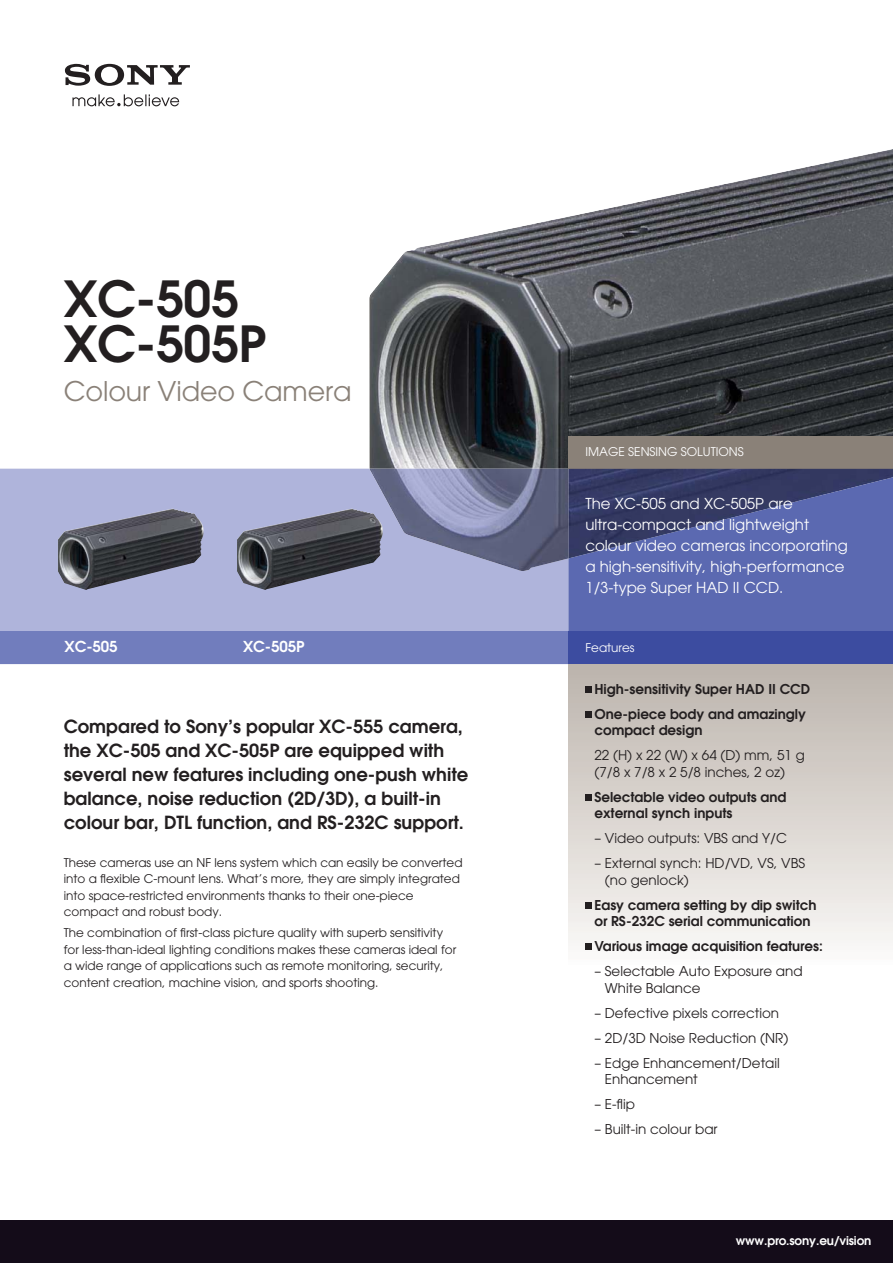
<style>
.page{position:relative;width:893px;height:1263px;background:#fff}
.page>*{position:absolute;margin:0;border:0;box-sizing:border-box;transform-origin:0 0}
.t1{font:600 49.5px/45px "Avant Garde";letter-spacing:-.005em;color:#231f20}
.t2{font:27px "Avant Garde";letter-spacing:-.005em;color:#8a8178}
.t3{font:600 18px/24px "Avant Garde";color:#231f20}
.t4{font:15px/21px "Avant Garde";color:#fff}
.t5{font:600 15px "Avant Garde";letter-spacing:-.005em;color:#fff}
.t6{font:13.5px/16.5px "Avant Garde";color:#231f20}
.t7{font:600 13.5px/16.5px "Avant Garde";color:#231f20}
.t8{font:12px/16.5px "Avant Garde";color:#231f20}
.t9{font:12px "Avant Garde";color:#fff}
.t10{font:600 12px "Avant Garde";letter-spacing:-.01em;color:#fff}
</style>
<div class="page">
<img style="left:369px;top:149px;width:524px;height:320px">
<svg style="left:0;top:469px;width:568px;height:163px;background:#a0a5cb"></svg>
<div style="left:568px;top:436px;width:325px;height:33px;background:#8a8178"></div>
<svg style="left:568px;top:664px;width:325px;height:1px"></svg>
<div style="left:568px;top:558px;width:325px;height:74px;background:#5b69b1"></div>
<img style="left:568px;top:469px;width:325px;height:89px">
<div style="left:0;top:632px;width:568px;height:32px;background:#717dbd"></div>
<div style="left:0;top:1220px;width:893px;height:43px;background:#140c19"></div>
<svg style="left:72px;top:94px;width:107px;height:12px"></svg>
<svg style="left:65px;top:64px;width:125px;height:22px"></svg>
<div style="left:568px;top:632px;width:325px;height:32px;background:#3c4ca0"></div>
<div style="left:568px;top:665px;width:325px;height:306px;background:linear-gradient(to bottom,#bbb3ab,#fcfbfa)"></div>
<div style="left:585px;top:686px;width:7px;height:6px;background:#231f20"></div>
<div style="left:585px;top:711px;width:7px;height:6px;background:#231f20"></div>
<div style="left:585px;top:794px;width:7px;height:6px;background:#231f20"></div>
<div style="left:585px;top:902px;width:7px;height:6px;background:#231f20"></div>
<div style="left:585px;top:944px;width:7px;height:6px;background:#231f20"></div>
<img style="left:58px;top:509px;width:146px;height:81px">
<img style="left:237px;top:509px;width:146px;height:81px">
<h1 class="t1" style="left:64px;top:281px;width:204px">XC-505<br>XC-505P</h1>
<h2 class="t2" style="left:64px;top:381px;width:289px">Colour Video Camera</h2>
<p class="t5" style="left:65px;top:641px;width:55px">XC-505</p>
<p class="t5" style="left:243px;top:641px;width:63px">XC-505P</p>
<h3 class="t3" style="left:64px;top:716px;width:406px">Compared to Sony’s popular XC-555 camera, the XC-505 and XC-505P are equipped with several new features including one-push white balance, noise reduction (2D/3D), a built-in colour bar, DTL function, and RS-232C support.</h3>
<p class="t8" style="left:64px;top:855px;width:400px">These cameras use an NF lens system which can easily be converted into a flexible C-mount lens. What’s more, they are simply integrated into space-restricted environments thanks to their one-piece compact and robust body.</p>
<p class="t8" style="left:64px;top:926px;width:394px">The combination of first-class picture quality with superb sensitivity for less-than-ideal lighting conditions makes these cameras ideal for a wide range of applications such as remote monitoring, security, content creation, machine vision, and sports shooting.</p>
<p class="t9" style="left:585px;top:448px;width:160px">IMAGE SENSING SOLUTIONS</p>
<p class="t4" style="left:585px;top:494px;width:264px">The XC-505 and XC-505P are ultra-compact and lightweight colour video cameras incorporating a high-sensitivity, high-performance<br>1/3-type Super HAD II CCD.</p>
<p class="t9" style="left:585px;top:644px;width:51px">Features</p>
<p class="t7" style="left:594px;top:677px;width:217px;line-height:25px">High-sensitivity Super HAD II CCD<br>One-piece body and amazingly</p>
<p class="t7" style="left:594px;top:723px;width:109px">compact design</p>
<p class="t6" style="left:594px;top:748px;width:212px">22 (H) x 22 (W) x 64 (D) mm, 51 g (7/8 x 7/8 x 2 5/8 inches, 2 oz)</p>
<p class="t7" style="left:594px;top:790px;width:193px">Selectable video outputs and external synch inputs</p>
<p class="t6" style="left:594px;top:831px;width:194px">– Video outputs: VBS and Y/C</p>
<p class="t6" style="left:605px;top:856px;width:202px;text-indent:-10px">– External synch: HD/VD, VS, VBS (no genlock)</p>
<p class="t7" style="left:594px;top:898px;width:224px">Easy camera setting by dip switch or RS-232C serial communication</p>
<p class="t7" style="left:594px;top:939px;width:230px">Various image acquisition features:</p>
<p class="t6" style="left:605px;top:964px;width:199px;text-indent:-10px">– Selectable Auto Exposure and<br>White Balance</p>
<p class="t6" style="left:594px;top:1006px;width:186px">– Defective pixels correction</p>
<p class="t6" style="left:594px;top:1031px;width:195px">– 2D/3D Noise Reduction (NR)</p>
<p class="t6" style="left:605px;top:1056px;width:176px;text-indent:-10px">– Edge Enhancement/Detail<br>Enhancement</p>
<p class="t6" style="left:594px;top:1097px;width:42px">– E-flip</p>
<p class="t6" style="left:594px;top:1122px;width:125px">– Built-in colour bar</p>
<p class="t10" style="left:736px;top:1236px;width:137px">www.pro.sony.eu/vision</p>
</div>
